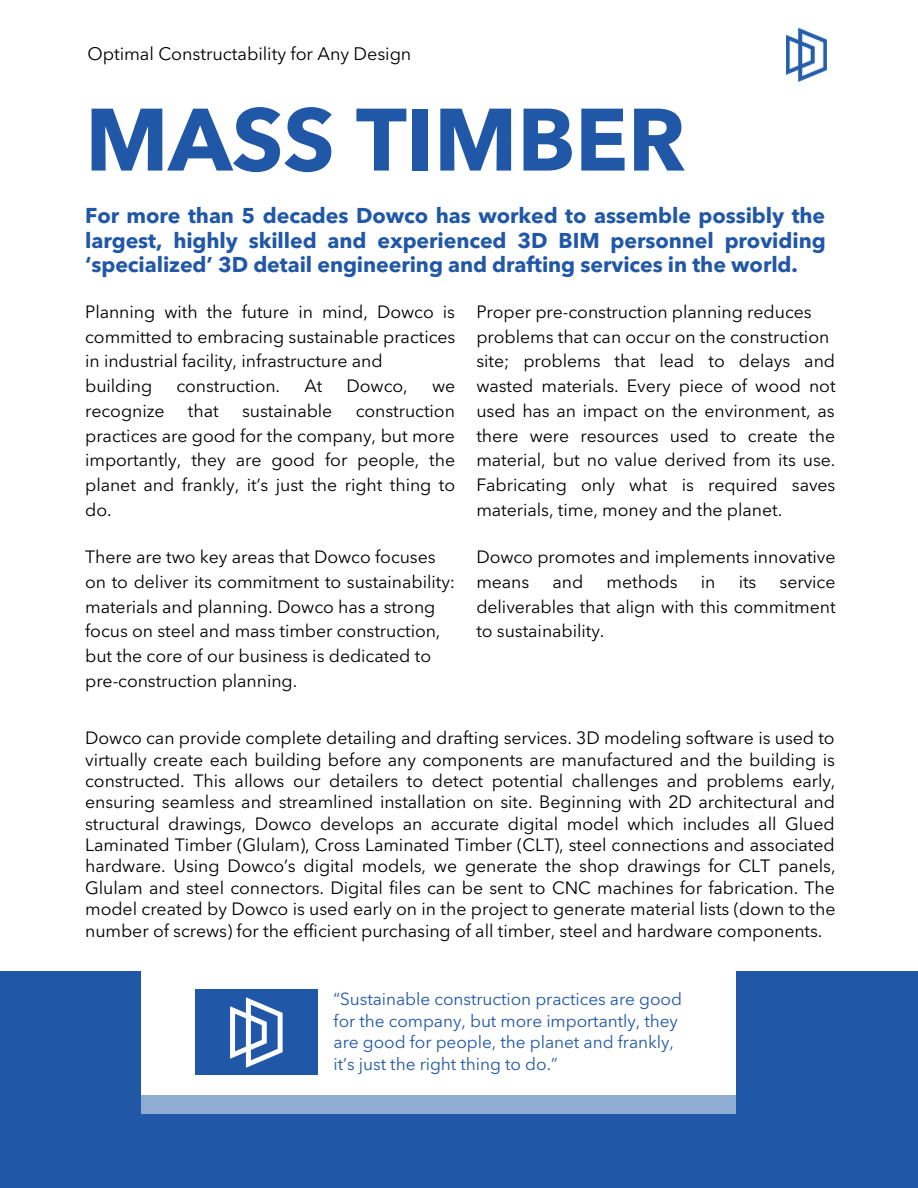
<style>
.page{position:relative;width:918px;height:1188px;background:#fff}
.page>*{position:absolute;margin:0;border:0;box-sizing:border-box;transform-origin:0 0}
.t1{font:700 87.45px "Avenir Next World";letter-spacing:-.005em;color:#2058a7}
.t2{font:700 21.3px/24.8px "Avenir Next World";letter-spacing:-.005em;color:#2058a7;text-align:justify}
.t3{font:18px "Avenir Next World";letter-spacing:-.005em;color:#000}
.t4{font:17.7px/24.8px "Avenir Next World";letter-spacing:-.005em;color:#000}
.t5{font:17.25px/21.3px "Avenir Next World";letter-spacing:-.005em;color:#2058a7}
</style>
<div class="page">
<div style="left:0;top:971px;width:918px;height:217px;background:#2058a7"></div>
<div style="left:141px;top:967px;width:594px;height:147px;background:#fff"></div>
<div style="left:132px;top:1096px;width:605px;height:18px;background:#90acd3"></div>
<div style="left:195px;top:989px;width:123px;height:86px;background:#2058a7"></div>
<svg style="left:230px;top:997px;width:53px;height:71px"></svg>
<img style="left:786px;top:27px;width:40px;height:55px">
<p class="t3" style="left:87px;top:44px;width:325px">Optimal Constructability for Any Design</p>
<h1 class="t1" style="left:85px;top:89px;width:602px">MASS TIMBER</h1>
<p class="t2" style="left:85px;top:203px;width:742px">For more than 5 decades Dowco has worked to assemble possibly the largest, highly skilled and experienced 3D BIM personnel providing ‘specialized’ 3D detail engineering and drafting services in the world.</p>
<p class="t4" style="left:85px;top:299px;width:372px">Planning with the future in mind, Dowco is committed to embracing sustainable practices in industrial facility, infrastructure and<br>building</p>
<p class="t4" style="left:176px;top:374px;width:105px">construction.</p>
<p class="t4" style="left:304px;top:374px;width:19px">At</p>
<p class="t4" style="left:347px;top:374px;width:63px">Dowco,</p>
<p class="t4" style="left:432px;top:374px;width:25px">we</p>
<p class="t4" style="left:85px;top:398px;width:81px">recognize</p>
<p class="t4" style="left:188px;top:398px;width:32px">that</p>
<p class="t4" style="left:242px;top:398px;width:92px">sustainable</p>
<p class="t4" style="left:85px;top:398px;width:372px;text-align:justify;text-indent:271px">construction practices are good for the company, but more importantly, they are good for people, the planet and frankly, it’s just the right thing to do.</p>
<p class="t4" style="left:85px;top:545px;width:372px">There are two key areas that Dowco focuses on to deliver its commitment to sustainability: materials and planning. Dowco has a strong focus on steel and mass timber construction, but the core of our business is dedicated to pre-construction planning.</p>
<p class="t4" style="left:476px;top:299px;width:361px">Proper pre-construction planning reduces problems that can occur on the construction site; problems that lead to delays and wasted materials. Every piece of wood not used has an impact on the environment, as there were resources used to create the material, but no value derived from its use.<br>Fabricating only what is required saves materials, time, money and the planet.</p>
<p class="t4" style="left:476px;top:545px;width:361px">Dowco promotes and implements innovative means</p>
<p class="t4" style="left:553px;top:569px;width:32px">and</p>
<p class="t4" style="left:607px;top:569px;width:73px">methods</p>
<p class="t4" style="left:701px;top:569px;width:16px">in</p>
<p class="t4" style="left:739px;top:569px;width:19px">its</p>
<p class="t4" style="left:476px;top:569px;width:361px;text-align:justify;text-indent:303px">service deliverables that align with this commitment to sustainability.</p>
<p class="t4" style="left:85px;top:727px;width:752px;line-height:21.3px;text-align:justify">Dowco can provide complete detailing and drafting services. 3D modeling software is used to virtually create each building before any components are manufactured and the building is constructed. This allows our detailers to detect potential challenges and problems early, ensuring seamless and streamlined installation on site. Beginning with 2D architectural and structural drawings, Dowco develops an accurate digital model which includes all Glued Laminated Timber (Glulam), Cross Laminated Timber (CLT), steel connections and associated hardware. Using Dowco’s digital models, we generate the shop drawings for CLT panels, Glulam and steel connectors. Digital files can be sent to CNC machines for fabrication. The model created by Dowco is used early on in the project to generate material lists (down to the number of screws) for the efficient purchasing of all timber, steel and hardware components.</p>
<p class="t5" style="left:334px;top:989px;width:350px">“Sustainable construction practices are good for the company, but more importantly, they are good for people, the planet and frankly, it’s just the right thing to do.”</p>
</div>
